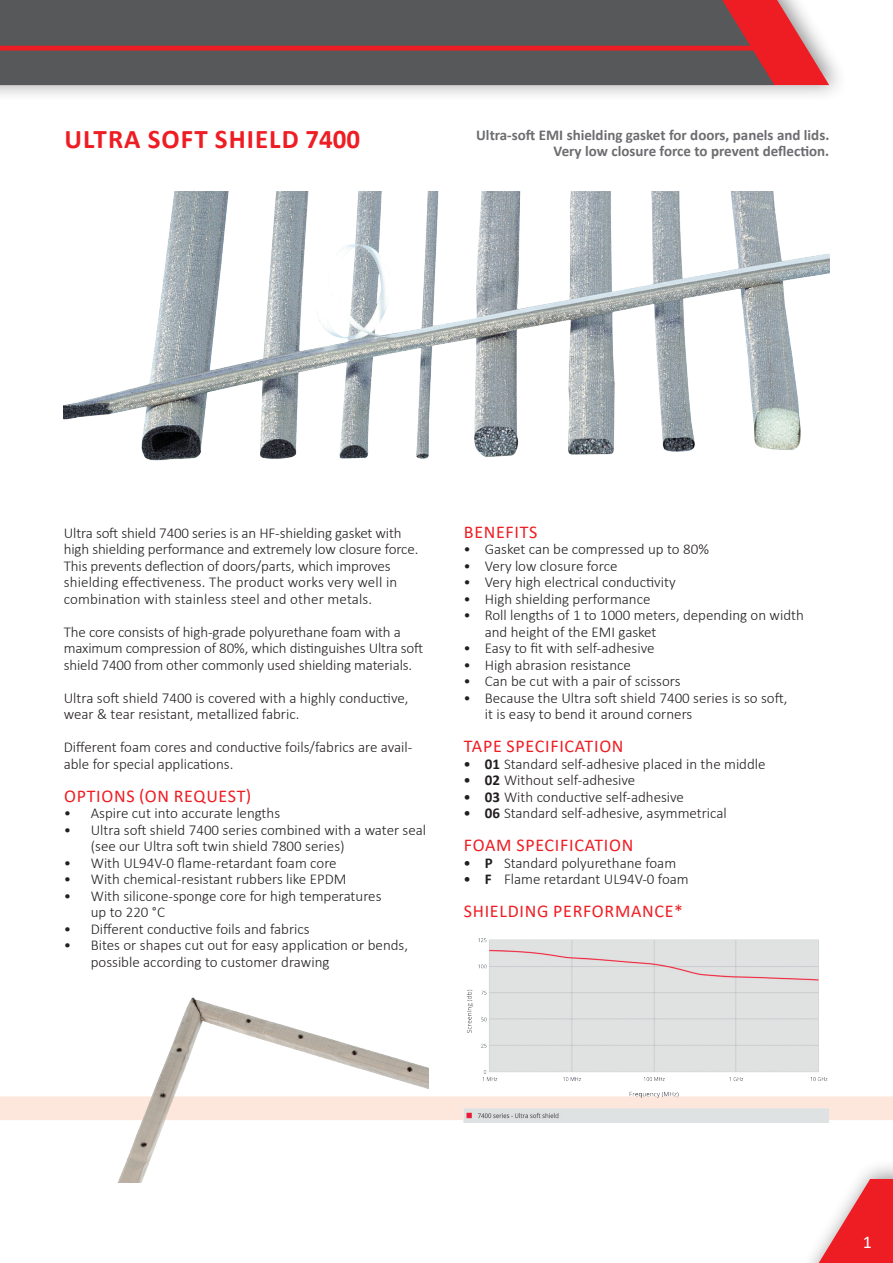
<style>
.page{position:relative;width:893px;height:1263px;background:#fff}
.page>*{position:absolute;margin:0;border:0;box-sizing:border-box;transform-origin:0 0}
.kop_18pt{font:700 27px "Calibri";letter-spacing:.04em;color:#ee1d23}
.kop_12pt{font:18px "Calibri";letter-spacing:.04em;color:#ee1d23}
.t1{font:18px "Calibri";color:#fff}
.platte_tekst_productomschrijving{font:300 15px/16.5px "Calibri";color:#231f20}
.platte_tekst_10pt_70{font:700 15px "Calibri";color:#6c6d70}
.s1{font-weight:400}
.s2{font-weight:700}
</style>
<div class="page">
<svg style="left:0;top:1096px;width:893px;height:167px"></svg>
<div style="left:0;top:0;width:849px;height:102px;background:#231f20;opacity:.5"></div>
<svg style="left:774px;top:0;width:55px;height:85px;fill:#ee1d23"></svg>
<svg style="left:0;top:0;width:774px;height:85px;background:#aa373b"></svg>
<svg style="left:0;top:0;width:756px;height:84px;background:#615356"></svg>
<img style="left:64px;top:191px;width:765px;height:270px">
<img style="left:64px;top:997px;width:365px;height:185px">
<img style="left:463px;top:938px;width:366px;height:184px">
<p class="kop_18pt" style="left:64px;top:120px;width:297px">ULTRA SOFT SHIELD 7400</p>
<p class="platte_tekst_10pt_70" style="left:476px;top:124px;width:355px">Ultra-soft EMI shielding gasket for doors, panels and lids.</p>
<p class="platte_tekst_10pt_70" style="left:554px;top:140px;width:277px">Very low closure force to prevent deflection.</p>
<p class="platte_tekst_productomschrijving" style="left:64px;top:524px;width:356px">Ultra soft shield 7400 series is an HF-shielding gasket with high shielding performance and extremely low closure force.<br>This prevents deflection of doors/parts, which improves shielding effectiveness. The product works very well in combination with stainless steel and other metals.</p>
<p class="platte_tekst_productomschrijving" style="left:64px;top:623px;width:361px">The core consists of high-grade polyurethane foam with a maximum compression of 80%, which distinguishes Ultra soft shield 7400 from other commonly used shielding materials.</p>
<p class="platte_tekst_productomschrijving" style="left:64px;top:689px;width:346px">Ultra soft shield 7400 is covered with a highly conductive, wear &amp; tear resistant, metallized fabric.</p>
<p class="platte_tekst_productomschrijving" style="left:64px;top:739px;width:350px">Different foam cores and conductive foils/fabrics are avail&shy;able for special applications.</p>
<p class="kop_12pt" style="left:64px;top:783px;width:189px">OPTIONS (ON REQUEST)</p>
<p class="platte_tekst_productomschrijving" style="left:64px;top:805px;width:218px">• Aspire cut into accurate lengths</p>
<p class="platte_tekst_productomschrijving" style="left:91px;top:821px;width:337px;text-indent:-27px">• Ultra soft shield 7400 series combined with a water seal (see our Ultra soft twin shield 7800 series)</p>
<p class="platte_tekst_productomschrijving" style="left:64px;top:854px;width:274px">• With UL94V-0 flame-retardant foam core</p>
<p class="platte_tekst_productomschrijving" style="left:64px;top:871px;width:284px">• With chemical-resistant rubbers like EPDM</p>
<p class="platte_tekst_productomschrijving" style="left:91px;top:887px;width:292px;text-indent:-27px">• With silicone-sponge core for high temperatures up to 220 °C</p>
<p class="platte_tekst_productomschrijving" style="left:64px;top:920px;width:247px">• Different conductive foils and fabrics</p>
<p class="platte_tekst_productomschrijving" style="left:91px;top:937px;width:319px;text-indent:-27px">• Bites or shapes cut out for easy application or bends, possible according to customer drawing</p>
<p class="kop_12pt" style="left:464px;top:519px;width:75px">BENEFITS</p>
<p class="platte_tekst_productomschrijving" style="left:463px;top:541px;width:247px">• Gasket can be compressed up to 80%</p>
<p class="platte_tekst_productomschrijving" style="left:463px;top:557px;width:155px">• Very low closure force</p>
<p class="platte_tekst_productomschrijving" style="left:463px;top:574px;width:214px">• Very high electrical conductivity</p>
<p class="platte_tekst_productomschrijving" style="left:463px;top:590px;width:189px">• High shielding performance</p>
<p class="platte_tekst_productomschrijving" style="left:485px;top:607px;width:321px;text-indent:-21px">• Roll lengths of 1 to 1000 meters, depending on width and height of the EMI gasket</p>
<p class="platte_tekst_productomschrijving" style="left:463px;top:640px;width:193px">• Easy to fit with self-adhesive</p>
<p class="platte_tekst_productomschrijving" style="left:463px;top:656px;width:169px">• High abrasion resistance</p>
<p class="platte_tekst_productomschrijving" style="left:463px;top:673px;width:218px">• Can be cut with a pair of scissors</p>
<p class="platte_tekst_productomschrijving" style="left:485px;top:689px;width:304px;text-indent:-21px">• Because the Ultra soft shield 7400 series is so soft, it is easy to bend it around corners</p>
<p class="kop_12pt" style="left:464px;top:734px;width:161px">TAPE SPECIFICATION</p>
<p class="platte_tekst_productomschrijving" style="left:463px;top:755px;width:304px"><span class="s1">•</span> <span class="s2">01</span> Standard self-adhesive placed in the middle</p>
<p class="platte_tekst_productomschrijving" style="left:463px;top:772px;width:173px"><span class="s1">•</span> <span class="s2">02</span> Without self-adhesive</p>
<p class="platte_tekst_productomschrijving" style="left:463px;top:788px;width:222px"><span class="s1">•</span> <span class="s2">03</span> With conductive self-adhesive</p>
<p class="platte_tekst_productomschrijving" style="left:463px;top:805px;width:265px"><span class="s1">•</span> <span class="s2">06</span> Standard self-adhesive, asymmetrical</p>
<p class="kop_12pt" style="left:464px;top:833px;width:171px">FOAM SPECIFICATION</p>
<p class="platte_tekst_productomschrijving" style="left:463px;top:854px;width:214px"><span class="s1">•</span> <span class="s2">P</span> Standard polyurethane foam</p>
<p class="platte_tekst_productomschrijving" style="left:463px;top:871px;width:227px"><span class="s1">•</span> <span class="s2">F</span> Flame retardant UL94V-0 foam</p>
<p class="kop_12pt" style="left:464px;top:899px;width:221px">SHIELDING PERFORMANCE*</p>
<p class="t1" style="left:863px;top:1229px;width:11px">1</p>
</div>
